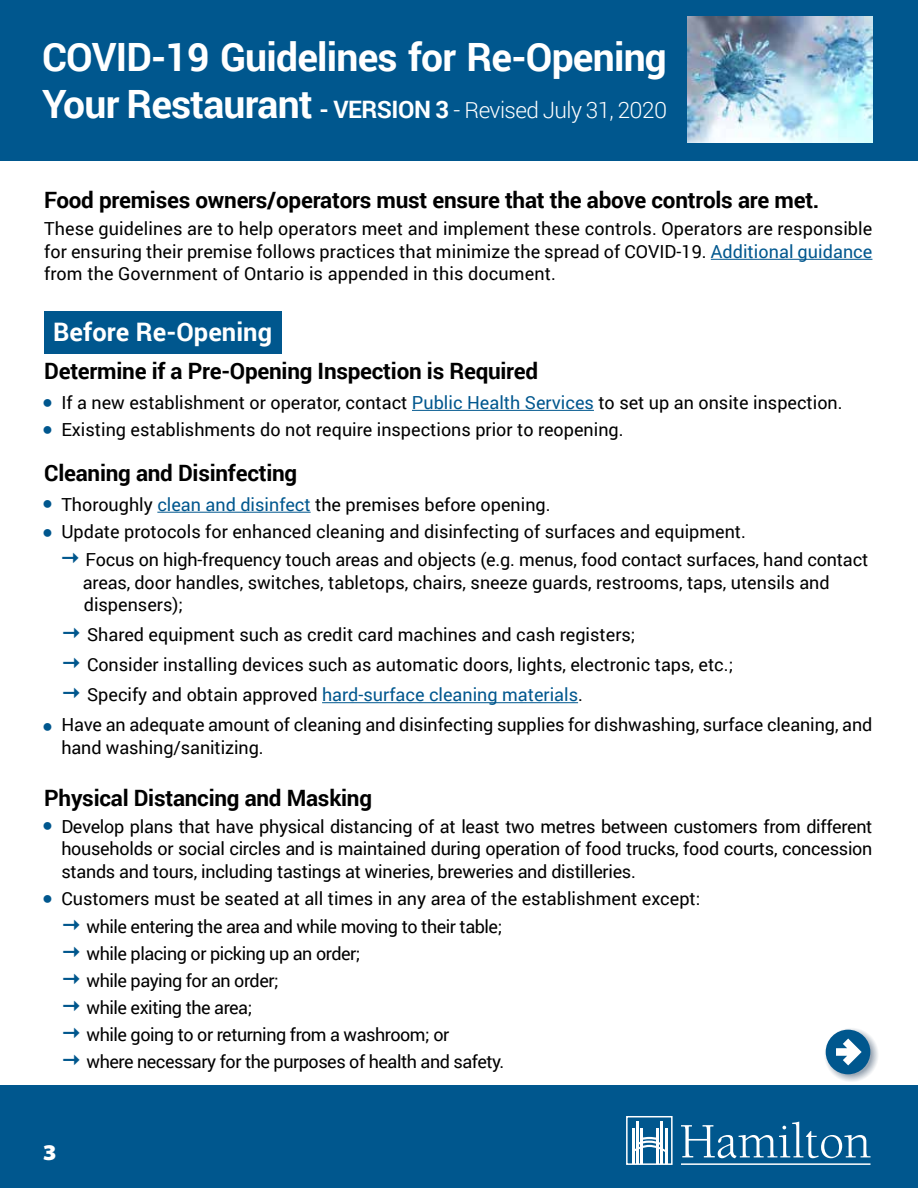
<style>
.page{position:relative;width:918px;height:1188px;background:#fff}
.page>*{position:absolute;margin:0;border:0;box-sizing:border-box;transform-origin:0 0}
.t1{font:700 39px "Roboto";letter-spacing:-.02em;color:#fff}
.t2{font:700 25.5px "Roboto";letter-spacing:.005em;color:#fff}
.t3{font:700 22.5px "Roboto";letter-spacing:-.01em;color:#000}
.t4{font:300 22.5px "Roboto";letter-spacing:-.025em;color:#fff}
.t5{font:900 semi-expanded 22.5px "Myriad Pro";color:#fff}
.t6{font:18px/22.5px "Roboto";color:#000;text-align:justify}
.t7{font:18px/27.3px "Roboto";letter-spacing:-.025em;color:#000}
.t8{font:18px "Roboto";color:#00578e}
.t9{font:900 18px "Arial";color:#00578e}
.s1{font-weight:700;font-size:39px}
.s2{font-weight:700;font-size:24px}
.s3{font-size:24px}
.s4{color:#00578e}
.s5{color:#000}
</style>
<div class="page">
<hr style="left:711px;top:259px;width:161px;height:1px;background:#00578e">
<div style="left:44px;top:311px;width:238px;height:42px;background:#00578e"></div>
<hr style="left:412px;top:410px;width:182px;height:1px;background:#00578e">
<div style="left:0;top:1086px;width:918px;height:102px;background:#00578e"></div>
<svg style="left:822px;top:1025px;width:58px;height:58px"></svg>
<div style="left:826px;top:1030px;width:44px;height:44px;background:#00578e;border-radius:50%"></div>
<svg style="left:836px;top:1039px;width:26px;height:26px"></svg>
<div style="left:626px;top:1116px;width:47px;height:49px;border:2px solid #fff"></div>
<hr style="left:636px;top:1121px;width:2px;height:43px;background:#fff">
<hr style="left:632px;top:1128px;width:2px;height:36px;background:#fff">
<hr style="left:640px;top:1128px;width:2px;height:36px;background:#fff">
<hr style="left:661px;top:1121px;width:2px;height:43px;background:#fff">
<hr style="left:657px;top:1128px;width:2px;height:36px;background:#fff">
<hr style="left:665px;top:1128px;width:2px;height:36px;background:#fff">
<svg style="left:634px;top:1137px;width:31px;height:15px"></svg>
<hr style="left:681px;top:1163px;width:190px;height:2px;background:#fff">
<svg style="left:681px;top:1122px;width:190px;height:36px"></svg>
<div style="left:0;top:0;width:918px;height:161px;background:#00578e"></div>
<hr style="left:157px;top:512px;width:154px;height:1px;background:#00578e">
<hr style="left:322px;top:702px;width:256px;height:1px;background:#00578e">
<img style="left:687px;top:17px;width:186px;height:126px">
<h1 class="t1" style="left:42px;top:30px;width:626px">COVID-19 Guidelines for Re-Opening</h1>
<p class="t4" style="left:42px;top:94px;width:626px"><span class="s1">Your Restaurant</span> <span class="s2">- VERSION 3</span> <span class="s3">-</span> Revised July 31, 2020</p>
<p class="t3" style="left:44px;top:185px;width:777px">Food premises owners/operators must ensure that the above controls are met.</p>
<p class="t6" style="left:44px;top:217px;width:830px">These guidelines are to help operators meet and implement these controls. Operators are responsible for ensuring their premise follows practices that minimize the spread of COVID-19. <span class="s4">Additional guidance </span>from the Government of Ontario is appended in this document.</p>
<h2 class="t2" style="left:53px;top:314px;width:220px">Before Re-Opening</h2>
<p class="t3" style="left:44px;top:356px;width:496px">Determine if a Pre-Opening Inspection is Required</p>
<p class="t9" style="left:42px;top:388px;width:12px">●</p>
<p class="t9" style="left:42px;top:415px;width:12px">●</p>
<p class="t6" style="left:61px;top:388px;width:783px;line-height:27px">If a new establishment or operator, contact <span class="s4">Public Health Services</span> to set up an onsite inspection.<br>Existing establishments do not require inspections prior to reopening.</p>
<p class="t3" style="left:44px;top:457px;width:255px">Cleaning and Disinfecting</p>
<p class="t9" style="left:42px;top:490px;width:12px">●</p>
<p class="t9" style="left:42px;top:518px;width:12px">●</p>
<p class="t9" style="left:42px;top:712px;width:12px">●</p>
<p class="t6" style="left:61px;top:493px;width:491px">Thoroughly <span class="s4">clean and disinfect</span> the premises before opening.</p>
<p class="t6" style="left:61px;top:520px;width:686px">Update protocols for enhanced cleaning and disinfecting of surfaces and equipment.</p>
<p class="t6" style="left:86px;top:548px;width:784px">Focus on high-frequency touch areas and objects (e.g. menus, food contact surfaces, hand contact</p>
<p class="t6" style="left:83px;top:571px;width:748px">areas, door handles, switches, tabletops, chairs, sneeze guards, restrooms, taps, utensils and dispensers);</p>
<p class="t6" style="left:87px;top:623px;width:550px">Shared equipment such as credit card machines and cash registers;</p>
<p class="t6" style="left:87px;top:653px;width:648px">Consider installing devices such as automatic doors, lights, electronic taps, etc.;</p>
<p class="t8" style="left:87px;top:682px;width:497px"><span class="s5">Specify and obtain approved</span> hard-surface cleaning materials<span class="s5">.</span></p>
<p class="t6" style="left:61px;top:713px;width:812px">Have an adequate amount of cleaning and disinfecting supplies for dishwashing, surface cleaning, and</p>
<p class="t6" style="left:61px;top:736px;width:204px">hand washing/sanitizing.</p>
<p class="t3" style="left:44px;top:782px;width:329px">Physical Distancing and Masking</p>
<p class="t9" style="left:42px;top:812px;width:12px">●</p>
<p class="t6" style="left:61px;top:814px;width:813px">Develop plans that have physical distancing of at least two metres between customers from different households or social circles and is maintained during operation of food trucks, food courts, concession stands and tours, including tastings at wineries, breweries and distilleries.</p>
<p class="t7" style="left:87px;top:884px;width:615px;text-indent:-25px">Customers must be seated at all times in any area of the establishment except: while entering the area and while moving to their table;<br>while placing or picking up an order;<br>while paying for an order;<br>while exiting the area;<br>while going to or returning from a washroom; or<br>where necessary for the purposes of health and safety.</p>
<p class="t9" style="left:42px;top:885px;width:12px">●</p>
<p class="t5" style="left:43px;top:1137px;width:15px">3</p>
</div>
